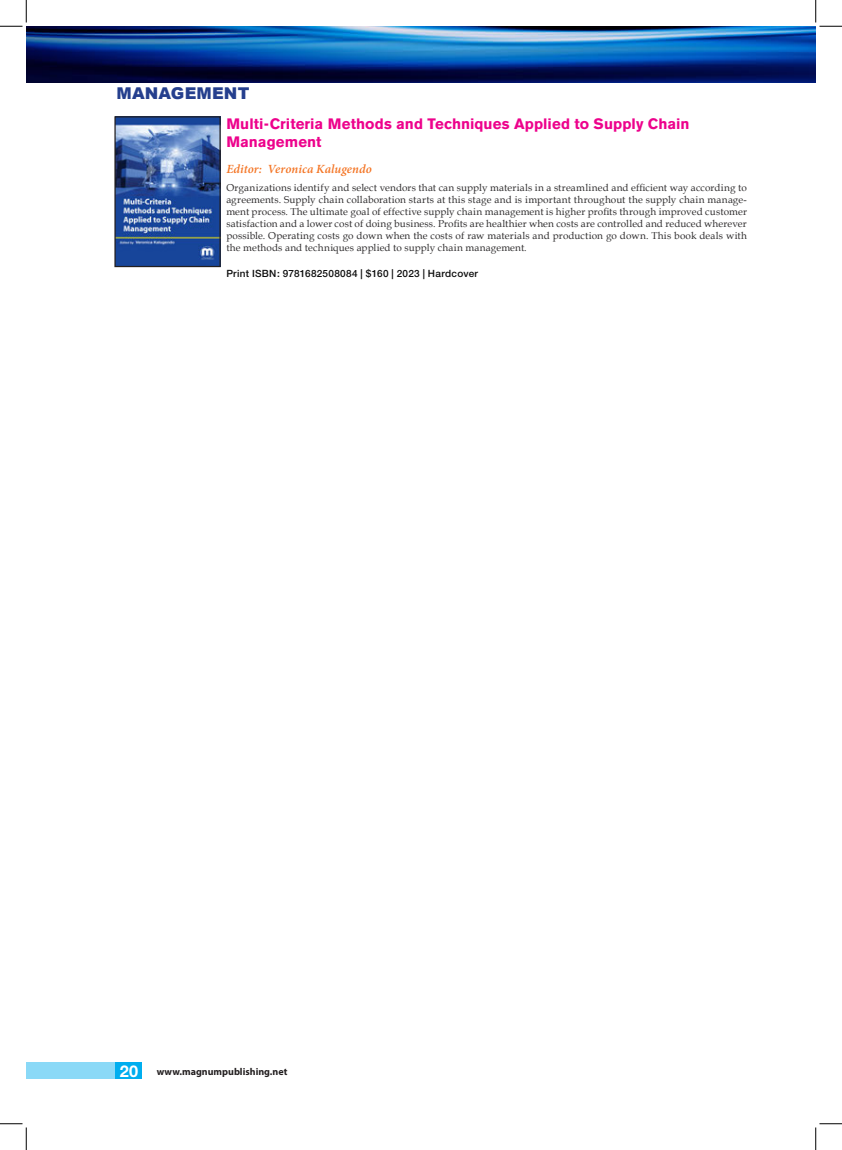
<style>
.page{position:relative;width:842px;height:1150px;background:#fff}
.page>*{position:absolute;margin:0;border:0;box-sizing:border-box;transform-origin:0 0}
.t1{font:900 16.25px "Arial";letter-spacing:.01em;color:#253f8e}
.t2{font:700 16.25px "Helvetica Neue";color:#fff}
.BOOK_TITLE{font:700 15px/18px "Akzidenz Grotesk BE";letter-spacing:.005em;color:#ed028c}
.contributor{font:italic 600 12.5px "Minion Pro";letter-spacing:.005em;color:#f47525}
.body{font:10px/12px "Book Antiqua";letter-spacing:.01em;color:#312f30;text-align:justify}
.PRICE{font:500 10px "Helvetica Neue";letter-spacing:.025em;color:#0d0d0d}
.t3{font:700 10px "Myriad Pro";color:#231f20}
</style>
<div class="page">
<img style="left:26px;top:26px;width:789px;height:56px">
<div style="left:116px;top:1062px;width:26px;height:17px;background:#00aeef"></div>
<div style="left:26px;top:1062px;width:90px;height:17px;background:#8ad9f7"></div>
<img style="left:116px;top:118px;width:103px;height:147px">
<div style="left:114px;top:116px;width:107px;height:151px;border:1px solid #231f20"></div>
<svg style="left:0;top:0;width:27px;height:27px"></svg>
<svg style="left:0;top:1123px;width:27px;height:27px"></svg>
<svg style="left:815px;top:0;width:27px;height:27px"></svg>
<svg style="left:815px;top:1123px;width:27px;height:27px"></svg>
<h1 class="t1" style="left:117px;top:81px;width:134px">MANAGEMENT</h1>
<p class="BOOK_TITLE" style="left:226px;top:115px;width:464px">Multi-Criteria Methods and Techniques Applied to Supply Chain<br>Management</p>
<p class="contributor" style="left:226px;top:160px;width:147px">Editor: Veronica Kalugendo</p>
<p class="body" style="left:226px;top:181px;width:522px">Organizations identify and select vendors that can supply materials in a streamlined and efficient way according to agreements. Supply chain collaboration starts at this stage and is important throughout the supply chain manage&shy;ment process. The ultimate goal of effective supply chain management is higher profits through improved customer satisfaction and a lower cost of doing business. Profits are healthier when costs are controlled and reduced wherever possible. Operating costs go down when the costs of raw materials and production go down. This book deals with the methods and techniques applied to supply chain management.</p>
<p class="PRICE" style="left:226px;top:267px;width:253px">Print ISBN: 9781682508084 | $160 | 2023 | Hardcover</p>
<h1 class="t2" style="left:120px;top:1061px;width:20px">20</h1>
<p class="t3" style="left:157px;top:1065px;width:132px">www.magnumpublishing.net</p>
</div>
